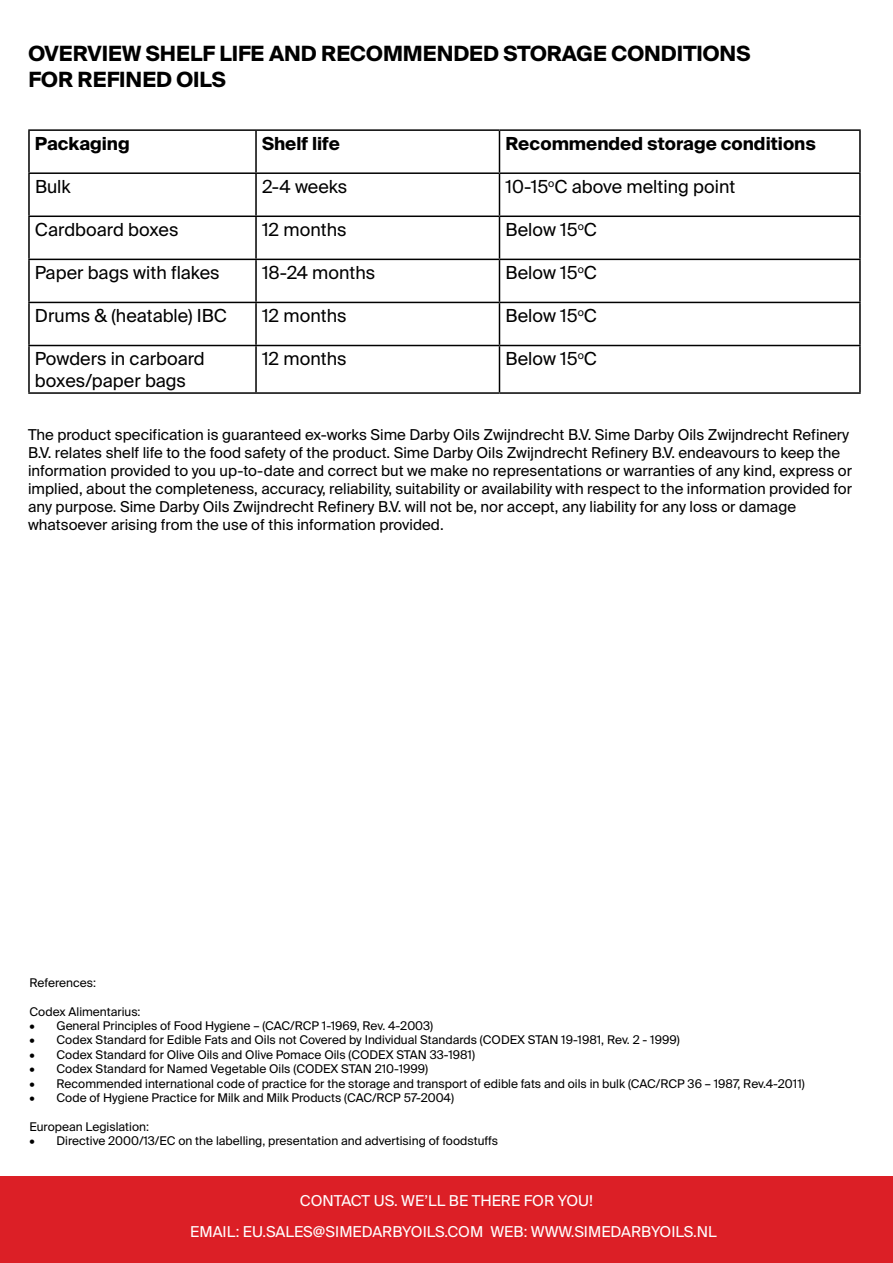
<style>
.page{position:relative;width:893px;height:1263px;background:#fff}
.page>*{position:absolute;margin:0;border:0;box-sizing:border-box;transform-origin:0 0}
.t1{font:700 21px/25.2px "Suisse Intl";color:#000}
.t2{font:18px/21.6px "Suisse Intl";color:#000}
.t3{font:700 18px "Suisse Intl";color:#000}
.t4{font:15px/18px "Suisse Intl";color:#000}
.t5{font:15px/31.8px "Suisse Intl";color:#fff}
.t6{font:12px "Suisse Intl";color:#000}
</style>
<div class="page">
<div style="left:0;top:1177px;width:893px;height:86px;background:#dc1f26"></div>
<hr style="left:255px;top:131px;width:2px;height:41px;background:#000">
<hr style="left:499px;top:131px;width:1px;height:41px;background:#000">
<hr style="left:28px;top:174px;width:2px;height:42px;background:#000">
<hr style="left:255px;top:174px;width:2px;height:42px;background:#000">
<hr style="left:499px;top:174px;width:1px;height:42px;background:#000">
<hr style="left:859px;top:174px;width:2px;height:42px;background:#000">
<hr style="left:28px;top:216px;width:228px;height:1px;background:#000">
<hr style="left:28px;top:217px;width:2px;height:42px;background:#000">
<hr style="left:256px;top:216px;width:243px;height:1px;background:#000">
<hr style="left:255px;top:217px;width:2px;height:42px;background:#000">
<hr style="left:499px;top:216px;width:362px;height:1px;background:#000">
<hr style="left:499px;top:217px;width:1px;height:42px;background:#000">
<hr style="left:859px;top:217px;width:2px;height:42px;background:#000">
<hr style="left:28px;top:259px;width:228px;height:1px;background:#000">
<hr style="left:28px;top:260px;width:2px;height:42px;background:#000">
<hr style="left:256px;top:259px;width:243px;height:1px;background:#000">
<hr style="left:255px;top:260px;width:2px;height:42px;background:#000">
<hr style="left:499px;top:259px;width:362px;height:1px;background:#000">
<hr style="left:499px;top:260px;width:1px;height:42px;background:#000">
<hr style="left:859px;top:260px;width:2px;height:42px;background:#000">
<hr style="left:28px;top:302px;width:228px;height:1px;background:#000">
<hr style="left:28px;top:303px;width:2px;height:42px;background:#000">
<hr style="left:256px;top:302px;width:243px;height:1px;background:#000">
<hr style="left:255px;top:303px;width:2px;height:42px;background:#000">
<hr style="left:499px;top:302px;width:362px;height:1px;background:#000">
<hr style="left:499px;top:303px;width:1px;height:42px;background:#000">
<hr style="left:859px;top:303px;width:2px;height:42px;background:#000">
<hr style="left:28px;top:345px;width:228px;height:1px;background:#000">
<hr style="left:28px;top:346px;width:2px;height:46px;background:#000">
<hr style="left:256px;top:345px;width:243px;height:1px;background:#000">
<hr style="left:255px;top:346px;width:2px;height:46px;background:#000">
<hr style="left:499px;top:345px;width:362px;height:1px;background:#000">
<hr style="left:499px;top:346px;width:1px;height:46px;background:#000">
<hr style="left:859px;top:346px;width:2px;height:46px;background:#000">
<hr style="left:28px;top:392px;width:228px;height:2px;background:#000">
<hr style="left:256px;top:392px;width:243px;height:2px;background:#000">
<hr style="left:499px;top:392px;width:362px;height:2px;background:#000">
<hr style="left:28px;top:129px;width:228px;height:2px;background:#000">
<hr style="left:28px;top:131px;width:2px;height:41px;background:#000">
<hr style="left:256px;top:129px;width:243px;height:2px;background:#000">
<hr style="left:499px;top:129px;width:362px;height:2px;background:#000">
<hr style="left:859px;top:131px;width:2px;height:41px;background:#000">
<hr style="left:28px;top:172px;width:228px;height:2px;background:#000">
<hr style="left:256px;top:172px;width:243px;height:2px;background:#000">
<hr style="left:499px;top:172px;width:362px;height:2px;background:#000">
<h1 class="t1" style="left:28px;top:42px;width:724px">OVERVIEW SHELF LIFE AND RECOMMENDED STORAGE CONDITIONS<br>FOR REFINED OILS</h1>
<p class="t3" style="left:35px;top:133px;width:96px">Packaging</p>
<p class="t3" style="left:262px;top:133px;width:79px">Shelf life</p>
<p class="t3" style="left:505px;top:133px;width:312px">Recommended storage conditions</p>
<p class="t2" style="left:35px;top:176px;width:37px">Bulk</p>
<p class="t2" style="left:262px;top:176px;width:87px">2-4 weeks</p>
<p class="t2" style="left:505px;top:176px;width:231px">10-15<sup>o</sup>C above melting point</p>
<p class="t2" style="left:35px;top:219px;width:145px">Cardboard boxes</p>
<p class="t2" style="left:262px;top:219px;width:86px">12 months</p>
<p class="t2" style="left:505px;top:219px;width:93px">Below 15<sup>o</sup>C</p>
<p class="t2" style="left:35px;top:262px;width:186px">Paper bags with flakes</p>
<p class="t2" style="left:262px;top:262px;width:115px">18-24 months</p>
<p class="t2" style="left:505px;top:262px;width:93px">Below 15<sup>o</sup>C</p>
<p class="t2" style="left:35px;top:305px;width:194px">Drums &amp; (heatable) IBC</p>
<p class="t2" style="left:262px;top:305px;width:86px">12 months</p>
<p class="t2" style="left:505px;top:305px;width:93px">Below 15<sup>o</sup>C</p>
<p class="t2" style="left:35px;top:348px;width:171px">Powders in carboard boxes/paper bags</p>
<p class="t2" style="left:262px;top:348px;width:86px">12 months</p>
<p class="t2" style="left:505px;top:348px;width:93px">Below 15<sup>o</sup>C</p>
<p class="t4" style="left:28px;top:425px;width:825px">The product specification is guaranteed ex-works Sime Darby Oils Zwijndrecht B.V. Sime Darby Oils Zwijndrecht Refinery B.V. relates shelf life to the food safety of the product. Sime Darby Oils Zwijndrecht Refinery B.V. endeavours to keep the information provided to you up-to-date and correct but we make no representations or warranties of any kind, express or implied, about the completeness, accuracy, reliability, suitability or availability with respect to the information provided for any purpose. Sime Darby Oils Zwijndrecht Refinery B.V. will not be, nor accept, any liability for any loss or damage whatsoever arising from the use of this information provided.</p>
<p class="t6" style="left:29px;top:976px;width:68px">References:</p>
<p class="t6" style="left:29px;top:1004px;width:113px">Codex Alimentarius:</p>
<p class="t6" style="left:29px;top:1019px;width:405px">• General Principles of Food Hygiene – (CAC/RCP 1-1969, Rev. 4-2003)</p>
<p class="t6" style="left:29px;top:1033px;width:652px">• Codex Standard for Edible Fats and Oils not Covered by Individual Standards (CODEX STAN 19-1981, Rev. 2 - 1999)</p>
<p class="t6" style="left:29px;top:1048px;width:447px">• Codex Standard for Olive Oils and Olive Pomace Oils (CODEX STAN 33-1981)</p>
<p class="t6" style="left:29px;top:1062px;width:400px">• Codex Standard for Named Vegetable Oils (CODEX STAN 210-1999)</p>
<p class="t6" style="left:29px;top:1076px;width:777px">• Recommended international code of practice for the storage and transport of edible fats and oils in bulk (CAC/RCP 36 – 1987, Rev.4-2011)</p>
<p class="t6" style="left:29px;top:1091px;width:426px">• Code of Hygiene Practice for Milk and Milk Products (CAC/RCP 57-2004)</p>
<p class="t6" style="left:29px;top:1120px;width:121px">European Legislation:</p>
<p class="t6" style="left:29px;top:1134px;width:470px">• Directive 2000/13/EC on the labelling, presentation and advertising of foodstuffs</p>
<p class="t5" style="left:190px;top:1184px;width:528px;text-indent:110px">CONTACT US. WE’LL BE THERE FOR YOU!<br>EMAIL: EU.SALES@SIMEDARBYOILS.COM WEB: WWW.SIMEDARBYOILS.NL</p>
</div>
